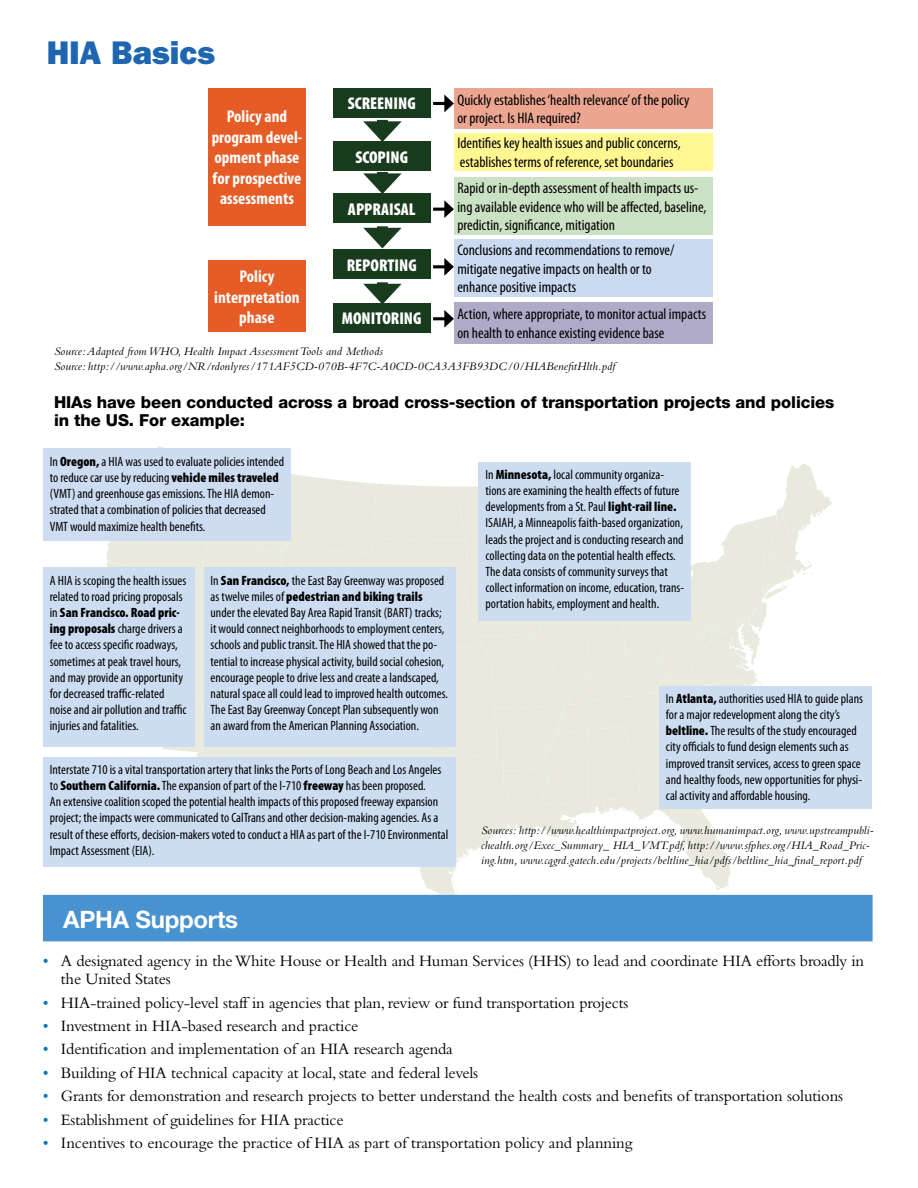
<style>
.page{position:relative;width:918px;height:1188px;background:#fff}
.page>*{position:absolute;margin:0;border:0;box-sizing:border-box;transform-origin:0 0}
.t1{font:800 32.85px "Franklin Gothic";color:#1f66b1}
.t2{font:700 24px "Helvetica Neue";letter-spacing:-.01em;color:#fff}
.t3{font:700 condensed 17.1px/20.4px "Myriad Pro";color:#fff;text-align:center}
.t4{font:900 condensed 17.1px "Myriad Pro";color:#fff}
.t5{font:16.5px/18px "Bembo";letter-spacing:-.01em;color:#000}
.t6{font:800 16.5px/18px "Helvetica Neue";letter-spacing:-.005em;color:#000}
.t7{font:condensed 15.3px/18.5px "Myriad Pro";color:#000}
.t8{font:condensed 13.5px/16.2px "Myriad Pro";color:#000}
.t9{font:italic 12px/15px "Bembo";letter-spacing:.01em;color:#000}
.s1{font-weight:900}
.s2{color:#0076c0}
</style>
<div class="page">
<div style="left:208px;top:88px;width:98px;height:138px;background:#e55c26"></div>
<div style="left:333px;top:88px;width:98px;height:29px;background:#193b1d"></div>
<div style="left:454px;top:88px;width:258px;height:41px;background:#eba591"></div>
<div style="left:454px;top:133px;width:258px;height:37px;background:#fff791"></div>
<div style="left:454px;top:177px;width:258px;height:58px;background:#cbe1c3"></div>
<div style="left:454px;top:239px;width:258px;height:58px;background:#cadaf0"></div>
<div style="left:454px;top:302px;width:258px;height:41px;background:#b0aac9"></div>
<div style="left:333px;top:141px;width:98px;height:30px;background:#193b1d"></div>
<div style="left:333px;top:193px;width:98px;height:30px;background:#193b1d"></div>
<div style="left:333px;top:250px;width:98px;height:29px;background:#193b1d"></div>
<div style="left:333px;top:303px;width:98px;height:30px;background:#193b1d"></div>
<div style="left:208px;top:261px;width:98px;height:71px;background:#e55c26"></div>
<div style="left:377px;top:120px;width:11px;height:10px;background:#193b1d"></div>
<svg style="left:363px;top:121px;width:39px;height:20px"></svg>
<div style="left:377px;top:172px;width:11px;height:10px;background:#193b1d"></div>
<svg style="left:363px;top:173px;width:39px;height:20px"></svg>
<div style="left:377px;top:226px;width:11px;height:10px;background:#193b1d"></div>
<svg style="left:363px;top:228px;width:39px;height:20px"></svg>
<div style="left:377px;top:282px;width:11px;height:10px;background:#193b1d"></div>
<svg style="left:363px;top:284px;width:39px;height:19px"></svg>
<hr style="left:433px;top:102px;width:14px;height:3px;background:#000">
<svg style="left:444px;top:95px;width:10px;height:17px"></svg>
<hr style="left:433px;top:208px;width:14px;height:3px;background:#000">
<svg style="left:444px;top:200px;width:10px;height:18px"></svg>
<hr style="left:433px;top:265px;width:14px;height:3px;background:#000">
<svg style="left:444px;top:258px;width:10px;height:18px"></svg>
<hr style="left:433px;top:317px;width:14px;height:3px;background:#000">
<svg style="left:444px;top:310px;width:10px;height:18px"></svg>
<svg style="left:489px;top:941px;width:18px;height:1px"></svg>
<svg style="left:97px;top:446px;width:735px;height:449px"></svg>
<div style="left:479px;top:462px;width:212px;height:159px;background:#cdddf1"></div>
<div style="left:659px;top:686px;width:213px;height:122px;background:#cdddf1"></div>
<div style="left:43px;top:449px;width:248px;height:92px;background:#cddcf1"></div>
<div style="left:43px;top:757px;width:412px;height:109px;background:#cdddf1"></div>
<div style="left:43px;top:568px;width:151px;height:179px;background:#cdddf1"></div>
<div style="left:204px;top:568px;width:251px;height:179px;background:#cdddf1"></div>
<div style="left:43px;top:895px;width:830px;height:46px;background:#4792cf"></div>
<h1 class="t1" style="left:47px;top:33px;width:170px">HIA Basics</h1>
<p class="t3" style="left:212px;top:106px;width:92px">Policy and program devel&shy;opment phase for prospective assessments</p>
<p class="t3" style="left:214px;top:266px;width:87px">Policy interpretation phase</p>
<p class="t4" style="left:348px;top:92px;width:69px">SCREENING</p>
<p class="t7" style="left:457px;top:90px;width:234px">Quickly establishes ‘health relevance’ of the policy or project. Is HIA required?</p>
<p class="t7" style="left:457px;top:134px;width:225px">Identifies key health issues and public concerns, establishes terms of reference, set boundaries</p>
<p class="t7" style="left:457px;top:179px;width:251px">Rapid or in-depth assessment of health impacts us&shy;ing available evidence who will be affected, baseline, predictin, significance, mitigation</p>
<p class="t7" style="left:457px;top:241px;width:218px">Conclusions and recommendations to remove/ mitigate negative impacts on health or to enhance positive impacts</p>
<p class="t7" style="left:457px;top:305px;width:250px">Action, where appropriate, to monitor actual impacts on health to enhance existing evidence base</p>
<p class="t4" style="left:355px;top:146px;width:54px">SCOPING</p>
<p class="t4" style="left:348px;top:198px;width:69px">APPRAISAL</p>
<p class="t4" style="left:347px;top:254px;width:72px">REPORTING</p>
<p class="t4" style="left:342px;top:308px;width:81px">MONITORING</p>
<p class="t9" style="left:54px;top:343px;width:563px">Source: Adapted from WHO, Health Impact Assessment Tools and Methods<br>Source: http://www.apha.org/NR/rdonlyres/171AF5CD-070B-4F7C-A0CD-0CA3A3FB93DC/0/HIABenefitHlth.pdf</p>
<p class="t6" style="left:54px;top:393px;width:782px">HIAs have been conducted across a broad cross-section of transportation projects and policies in the US. For example:</p>
<p class="t8" style="left:50px;top:453px;width:236px">In <span class="s1">Oregon,</span> a HIA was used to evaluate policies intended to reduce car use by reducing <span class="s1">vehicle miles traveled </span>(VMT) and greenhouse gas emissions. The HIA demon&shy;strated that a combination of policies that decreased VMT would maximize health benefits.</p>
<p class="t8" style="left:50px;top:572px;width:138px">A HIA is scoping the health issues related to road pricing proposals in <span class="s1">San Francisco. Road pric&shy;ing proposals</span> charge drivers a fee to access specific roadways, sometimes at peak travel hours, and may provide an opportunity for decreased traffic-related noise and air pollution and traffic injuries and fatalities.</p>
<p class="t8" style="left:211px;top:572px;width:239px">In <span class="s1">San Francisco,</span> the East Bay Greenway was proposed as twelve miles of <span class="s1">pedestrian and biking trails </span>under the elevated Bay Area Rapid Transit (BART) tracks; it would connect neighborhoods to employment centers, schools and public transit. The HIA showed that the po&shy;tential to increase physical activity, build social cohesion, encourage people to drive less and create a landscaped, natural space all could lead to improved health outcomes.<br>The East Bay Greenway Concept Plan subsequently won an award from the American Planning Association.</p>
<p class="t8" style="left:50px;top:761px;width:400px">Interstate 710 is a vital transportation artery that links the Ports of Long Beach and Los Angeles to <span class="s1">Southern California.</span> The expansion of part of the I-710 <span class="s1">freeway</span> has been proposed.<br>An extensive coalition scoped the potential health impacts of this proposed freeway expansion project; the impacts were communicated to CalTrans and other decision-making agencies. As a result of these efforts, decision-makers voted to conduct a HIA as part of the I-710 Environmental Impact Assessment (EIA).</p>
<p class="t8" style="left:486px;top:466px;width:200px">In <span class="s1">Minnesota,</span> local community organiza&shy;tions are examining the health effects of future developments from a St. Paul <span class="s1">light-rail line.<br></span>ISAIAH, a Minneapolis faith-based organization, leads the project and is conducting research and collecting data on the potential health effects.<br>The data consists of community surveys that collect information on income, education, trans&shy;portation habits, employment and health.</p>
<p class="t8" style="left:666px;top:690px;width:199px">In <span class="s1">Atlanta,</span> authorities used HIA to guide plans for a major redevelopment along the city’s <span class="s1">beltline.</span> The results of the study encouraged city officials to fund design elements such as improved transit services, access to green space and healthy foods, new opportunities for physi&shy;cal activity and affordable housing.</p>
<p class="t9" style="left:481px;top:822px;width:394px">Sources: http://www.healthimpactproject.org, www.humanimpact.org, www.upstreampubli&shy;chealth.org/Exec_Summary_ HIA_VMT.pdf, http://www.sfphes.org/HIA_Road_Pric&shy;ing.htm, www.cqgrd.gatech.edu/projects/beltline_hia/pdfs/beltline_hia_final_report.pdf</p>
<h2 class="t2" style="left:63px;top:904px;width:176px">APHA Supports</h2>
<p class="t5" style="left:61px;top:952px;width:805px;text-indent:-18px"><span class="s2">•</span> A designated agency in the White House or Health and Human Services (HHS) to lead and coordinate HIA efforts broadly in the United States</p>
<p class="t5" style="left:43px;top:993px;width:587px"><span class="s2">•</span> HIA-trained policy-level staff in agencies that plan, review or fund transportation projects</p>
<p class="t5" style="left:43px;top:1016px;width:317px"><span class="s2">•</span> Investment in HIA-based research and practice</p>
<p class="t5" style="left:43px;top:1040px;width:411px"><span class="s2">•</span> Identification and implementation of an HIA research agenda</p>
<p class="t5" style="left:43px;top:1063px;width:437px"><span class="s2">•</span> Building of HIA technical capacity at local, state and federal levels</p>
<p class="t5" style="left:43px;top:1087px;width:802px"><span class="s2">•</span> Grants for demonstration and research projects to better understand the health costs and benefits of transportation solutions</p>
<p class="t5" style="left:43px;top:1110px;width:302px"><span class="s2">•</span> Establishment of guidelines for HIA practice</p>
<p class="t5" style="left:43px;top:1133px;width:591px"><span class="s2">•</span> Incentives to encourage the practice of HIA as part of transportation policy and planning</p>
</div>
